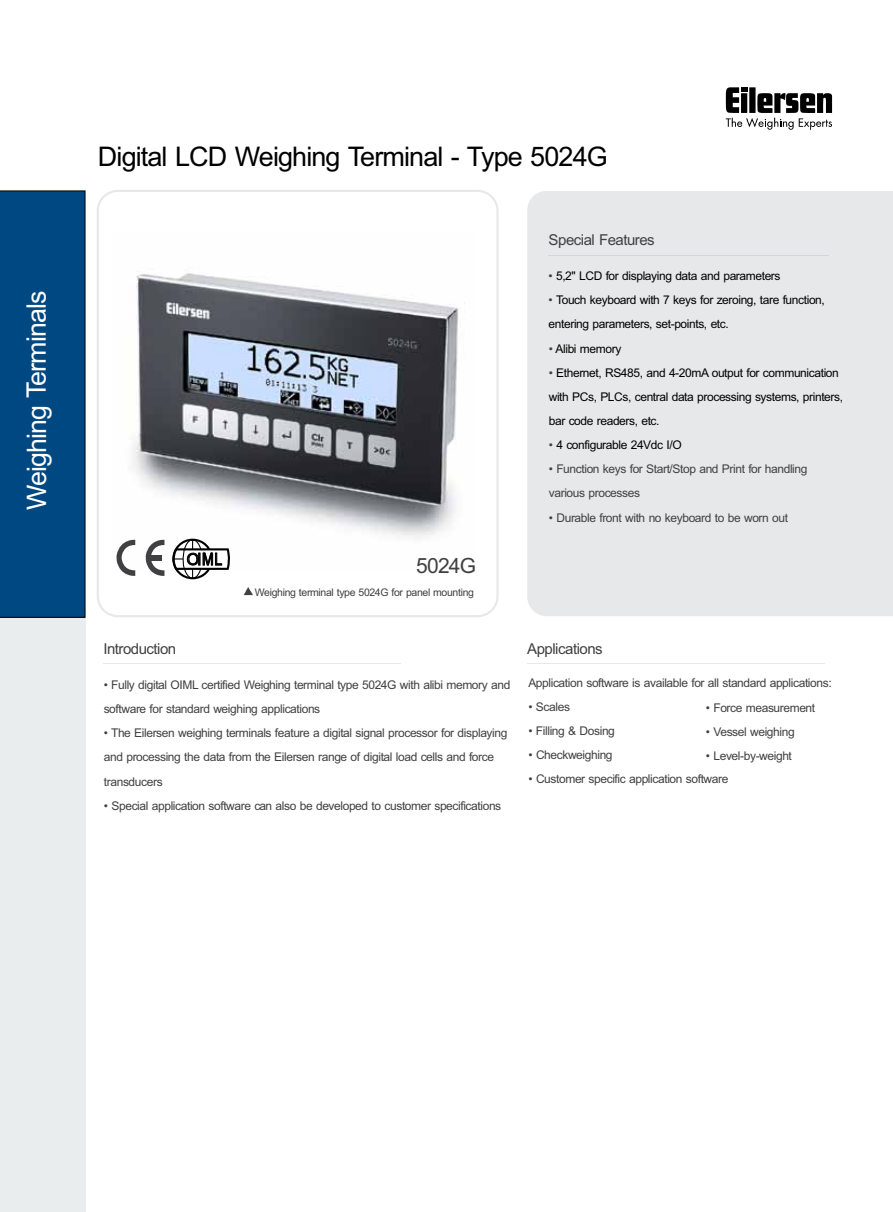
<style>
.page{position:relative;width:893px;height:1212px;background:#fff}
.page>*{position:absolute;margin:0;border:0;box-sizing:border-box;transform-origin:0 0}
.t1{font:27px "Arial";letter-spacing:-.035em;color:#000}
.t2{font:26.85px "Arial";letter-spacing:-.035em;color:#fff}
.t3{font:21px "Arial";letter-spacing:-.035em;color:#404042}
.t4{font:16.95px "Arial";color:#000;scale:.82 1}
.t5{font:15px "Arial";letter-spacing:-.035em;color:#404042}
.t6{font:12px/24.2px "Arial";letter-spacing:-.035em;color:#404042}
.t7{font:12px/24.2px "Arial";letter-spacing:-.035em;color:#000}
.t8{font:10.5px "Arial";letter-spacing:-.035em;color:#404042}
.s1{font-size:16.2px}
.s2{color:#404042}
</style>
<div class="page">
<div style="left:0;top:608px;width:85px;height:604px;background:#eaeded"></div>
<div style="left:527px;top:191px;width:366px;height:425px;background:#e7e8e9"></div>
<hr style="left:549px;top:255px;width:280px;height:1px;background:#ced7dd">
<svg style="left:97px;top:190px;width:402px;height:427px"></svg>
<hr style="left:527px;top:663px;width:298px;height:1px;background:#e7e8e9">
<hr style="left:103px;top:663px;width:298px;height:1px;background:#e7e8e9">
<div style="left:172px;top:539px;width:41px;height:40px;border:2px solid #000;border-radius:50%"></div>
<div style="left:183px;top:539px;width:20px;height:40px;border:1px solid #000;border-radius:50%"></div>
<svg style="left:171px;top:540px;width:59px;height:38px"></svg>
<div style="left:0;top:191px;width:85px;height:426px;background:#004882"></div>
<svg style="left:244px;top:587px;width:9px;height:8px"></svg>
<svg style="left:726px;top:87px;width:106px;height:43px"></svg>
<h2 class="t2" style="left:22px;top:559px;width:319px;rotate:-90deg">2000 Generation Load Cells</h2>
<h2 class="t2" style="left:22px;top:362px;width:98px;rotate:-90deg">Modules</h2>
<h2 class="t2" style="left:19px;top:510px;width:221px;rotate:-90deg">Weighing Terminals</h2>
<h1 class="t1" style="left:98px;top:139px;width:511px">Digital LCD Weighing Terminal - Type 5024G</h1>
<p class="t5" style="left:549px;top:230px;width:108px">Special Features</p>
<h3 class="t4" style="left:187px;top:548px;width:45px"><span class="s1">O</span>IML</h3>
<h3 class="t3" style="left:416px;top:552px;width:62px">5024G</h3>
<p class="t8" style="left:255px;top:585px;width:221px">Weighing terminal type 5024G for panel mounting</p>
<p class="t7" style="left:549px;top:264px;width:233px"><span class="s2">•</span> 5,2" LCD for displaying data and parameters</p>
<p class="t7" style="left:549px;top:288px;width:278px"><span class="s2">•</span> Touch keyboard with 7 keys for zeroing, tare function, entering parameters, set-points, etc.</p>
<p class="t7" style="left:549px;top:336px;width:74px"><span class="s2">•</span> Alibi memory</p>
<p class="t7" style="left:549px;top:361px;width:296px"><span class="s2">•</span> Ethernet, RS485, and 4-20mA output for communication with PCs, PLCs, central data processing systems, printers, bar code readers, etc.</p>
<p class="t7" style="left:549px;top:433px;width:134px"><span class="s2">•</span> 4 configurable 24Vdc I/O</p>
<p class="t6" style="left:549px;top:457px;width:260px">• Function keys for Start/Stop and Print for handling various processes</p>
<p class="t6" style="left:549px;top:505px;width:241px">• Durable front with no keyboard to be worn out</p>
<p class="t5" style="left:103px;top:639px;width:74px">Introduction</p>
<p class="t6" style="left:104px;top:673px;width:408px">• Fully digital OIML certified Weighing terminal type 5024G with alibi memory and software for standard weighing applications</p>
<p class="t6" style="left:104px;top:721px;width:405px">• The Eilersen weighing terminals feature a digital signal processor for displaying and processing the data from the Eilersen range of digital load cells and force transducers</p>
<p class="t6" style="left:104px;top:793px;width:399px">• Special application software can also be developed to customer specifications</p>
<p class="t5" style="left:527px;top:639px;width:77px">Applications</p>
<p class="t6" style="left:528px;top:671px;width:305px">Application software is available for all standard applications:</p>
<p class="t6" style="left:528px;top:695px;width:43px">• Scales</p>
<p class="t6" style="left:528px;top:719px;width:88px">• Filling &amp; Dosing</p>
<p class="t6" style="left:528px;top:743px;width:86px">• Checkweighing</p>
<p class="t6" style="left:528px;top:767px;width:201px">• Customer specific application software</p>
<p class="t6" style="left:706px;top:695px;width:111px">• Force measurement</p>
<p class="t6" style="left:706px;top:719px;width:90px">• Vessel weighing</p>
<p class="t6" style="left:706px;top:744px;width:88px">• Level-by-weight</p>
</div>
